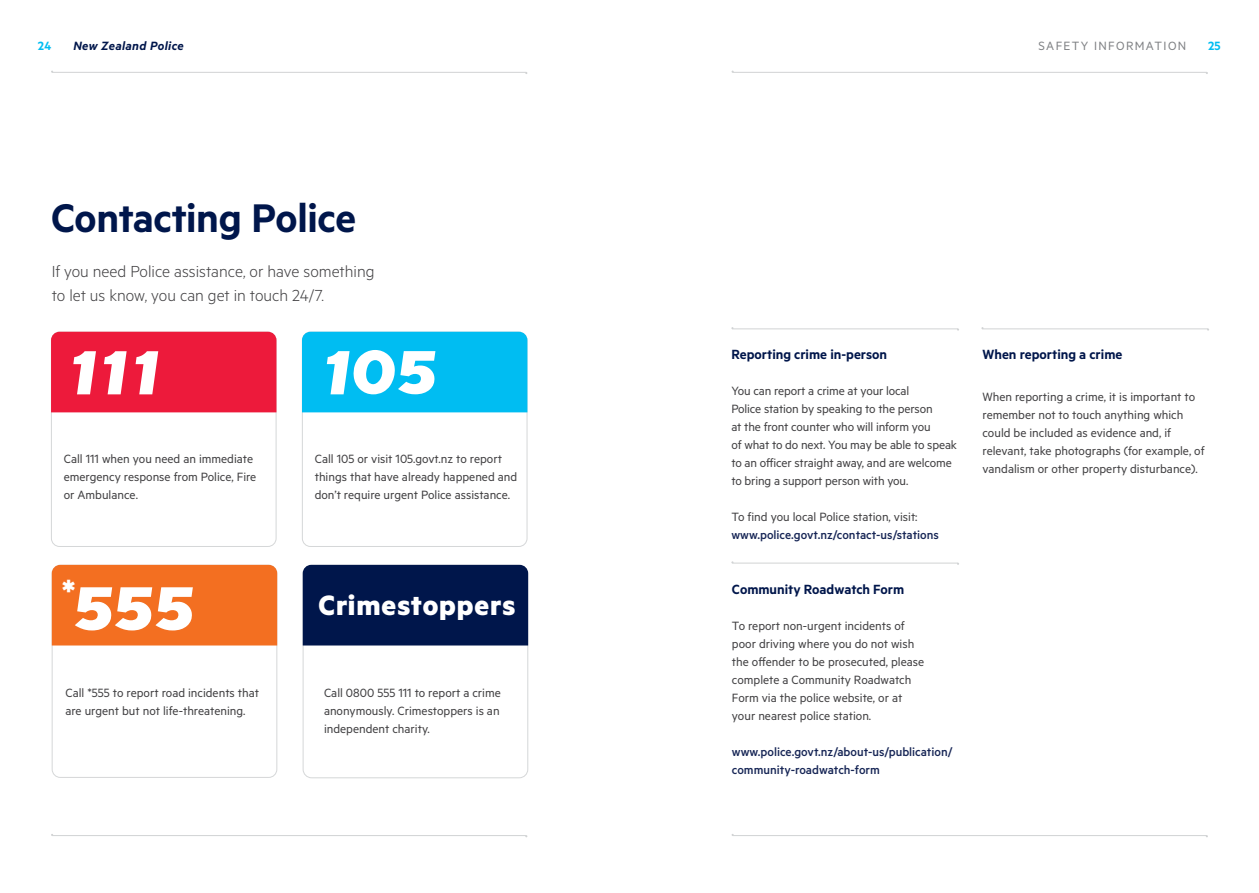
<style>
.page{position:relative;width:1259px;height:893px;background:#fff}
.page>*{position:absolute;margin:0;border:0;box-sizing:border-box;transform-origin:0 0}
.t1{font:600 45px "Metric";letter-spacing:-.01em;color:#00164b}
.t2{font:700 42px "Metric";color:#fff}
.t3{font:700 31.5px "Metric";letter-spacing:.03em;color:#fff}
.t4{font:300 18px/24px "Metric";color:#414042}
.t5{font:600 15px "Metric";color:#00164b}
.t6{font:13.5px/18px "Metric";color:#414042}
.t7{font:500 13.5px/18px "Metric";color:#172656}
.t8{font:13.5px "Metric";letter-spacing:.1em;color:#808285}
.t9{font:italic 600 13.5px "Metric";letter-spacing:.025em;color:#00164b}
.t10{font:600 13.5px "Metric";color:#00bdf2}
</style>
<div class="page">
<hr style="left:52px;top:72px;width:474px;height:1px;background:#d1d3d4">
<hr style="left:52px;top:835px;width:474px;height:1px;background:#d1d3d4">
<hr style="left:732px;top:72px;width:474px;height:1px;background:#d1d3d4">
<hr style="left:732px;top:835px;width:474px;height:1px;background:#d1d3d4">
<div style="left:303px;top:565px;width:225px;height:80px;background:#00164b"></div>
<svg style="left:51px;top:332px;width:225px;height:80px;background:#ee324f"></svg>
<svg style="left:302px;top:332px;width:225px;height:80px;background:#28c7f4"></svg>
<svg style="left:52px;top:565px;width:225px;height:80px"></svg>
<hr style="left:732px;top:328px;width:226px;height:1px;background:#d1d3d4">
<hr style="left:732px;top:563px;width:226px;height:1px;background:#d1d3d4">
<hr style="left:982px;top:328px;width:226px;height:1px;background:#d1d3d4">
<p class="t10" style="left:38px;top:37px;width:15px">24</p>
<p class="t9" style="left:73px;top:37px;width:112px">New Zealand Police</p>
<p class="t8" style="left:1038px;top:37px;width:149px">SAFETY INFORMATION</p>
<p class="t10" style="left:1208px;top:37px;width:14px">25</p>
<h1 class="t1" style="left:51px;top:191px;width:306px">Contacting Police</h1>
<h3 class="t4" style="left:52px;top:258px;width:324px">If you need Police assistance, or have something to let us know, you can get in touch 24/7.</h3>
<p class="t6" style="left:64px;top:449px;width:194px">Call 111 when you need an immediate emergency response from Police, Fire or Ambulance.</p>
<p class="t6" style="left:315px;top:449px;width:204px">Call 105 or visit 105.govt.nz to report things that have already happened and don’t require urgent Police assistance.</p>
<h2 class="t2" style="left:61px;top:568px;width:16px">*</h2>
<h3 class="t3" style="left:318px;top:586px;width:199px">Crimestoppers</h3>
<p class="t6" style="left:65px;top:683px;width:195px">Call *555 to report road incidents that are urgent but not life-threatening.</p>
<p class="t6" style="left:324px;top:683px;width:178px;text-align:justify">Call 0800 555 111 to report a crime anonymously. Crimestoppers is an independent charity.</p>
<p class="t5" style="left:731px;top:346px;width:157px">Reporting crime in-person</p>
<p class="t6" style="left:731px;top:382px;width:227px">You can report a crime at your local<br>Police station by speaking to the person<br>at the front counter who will inform you<br>of what to do next. You may be able to speak to an officer straight away, and are welcome to bring a support person with you.</p>
<p class="t6" style="left:731px;top:508px;width:188px">To find you local Police station, visit:</p>
<p class="t7" style="left:731px;top:526px;width:209px">www.police.govt.nz/contact-us/stations</p>
<p class="t5" style="left:732px;top:580px;width:174px">Community Roadwatch Form</p>
<p class="t6" style="left:732px;top:616px;width:194px">To report non-urgent incidents of poor driving where you do not wish the offender to be prosecuted, please complete a Community Roadwatch Form via the police website, or at your nearest police station.</p>
<p class="t7" style="left:732px;top:742px;width:222px">www.police.govt.nz/about-us/publication/ community-roadwatch-form</p>
<p class="t5" style="left:982px;top:346px;width:141px">When reporting a crime</p>
<p class="t6" style="left:982px;top:388px;width:224px">When reporting a crime, it is important to remember not to touch anything which could be included as evidence and, if relevant, take photographs (for example, of vandalism or other property disturbance).</p>
</div>
